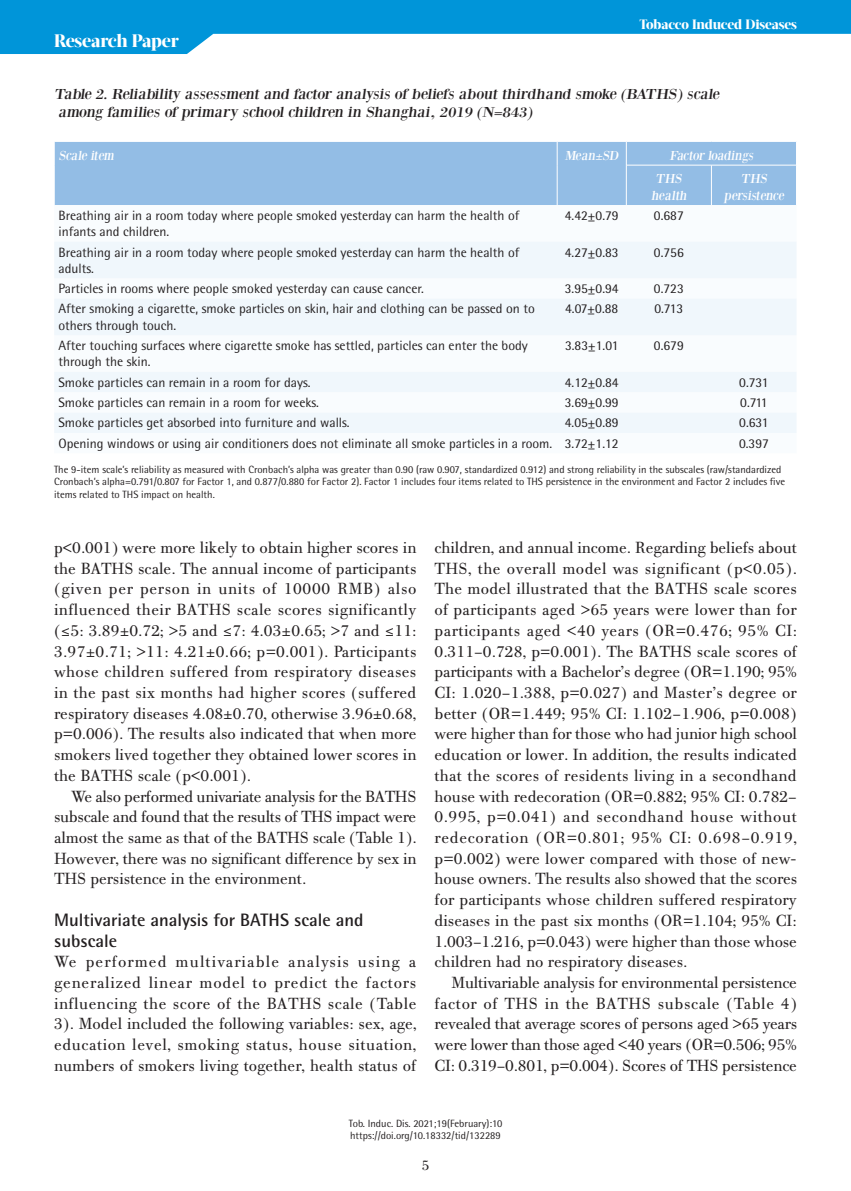
<style>
.page{position:relative;width:851px;height:1191px;background:#fff}
.page>*{position:absolute;margin:0;border:0;box-sizing:border-box;transform-origin:0 0}
.t1{font:700 18px/20.7px "Rotis Semi Sans Hel";color:#231f20}
.t2{font:800 18px "Acta Display W04";letter-spacing:-.01em;color:#fff}
.t3{font:17.25px/20.7px "PF Bodoni Text";color:#231f20;text-align:justify}
.t4{font:15px/18px "Bodoni XT";color:#231f20;scale:1.1 1}
.t5{font:15px "PF Bodoni Text";color:#231f20}
.t6{font:13.5px/16.2px "Rotis Semi Sans Hel";color:#231f20}
.t7{font:13.5px/23.7px "Bodoni XT";color:#fff}
.t8{font:800 13.5px "Acta Display W04";letter-spacing:-.01em;color:#fff}
.t9{font:10.5px/12.6px "Rotis Semi Sans Hel";color:#231f20}
.s1{font-family:"Georgia";font-size:15px}
</style>
<div class="page">
<svg style="left:0;top:0;width:850px;height:54px;fill:#0095d9"></svg>
<div style="left:55px;top:142px;width:741px;height:63px;background:#93bde5"></div>
<svg style="left:54px;top:242px;width:742px;height:191px;fill:#f0f7fc"></svg>
<svg style="left:54px;top:142px;width:1px;height:23px"></svg>
<hr style="left:626px;top:165px;width:85px;height:1px;background:#fff">
<hr style="left:711px;top:165px;width:85px;height:1px;background:#fff">
<svg style="left:557px;top:142px;width:1px;height:23px"></svg>
<svg style="left:626px;top:142px;width:1px;height:23px"></svg>
<hr style="left:557px;top:165px;width:1px;height:40px;background:#fff">
<hr style="left:626px;top:165px;width:1px;height:40px;background:#fff">
<hr style="left:711px;top:165px;width:1px;height:40px;background:#fff">
<p class="t2" style="left:54px;top:30px;width:126px">Research Paper</p>
<p class="t8" style="left:639px;top:17px;width:159px">Tobacco Induced Diseases</p>
<p class="t4" style="left:54px;top:85px;width:608px">Table 2. Reliability assessment and factor analysis of beliefs about thirdhand smoke (BATHS) scale among families of primary school children in Shanghai, 2019 (N=843)</p>
<p class="t7" style="left:58px;top:143px;width:59px">Scale item</p>
<p class="t7" style="left:564px;top:143px;width:58px">Mean±SD</p>
<p class="t7" style="left:655px;top:143px;width:101px;text-indent:14px">Factor loadings<br>THS</p>
<p class="t7" style="left:651px;top:183px;width:39px">health</p>
<p class="t7" style="left:723px;top:171px;width:64px;line-height:16.2px;text-align:center">THS persistence</p>
<p class="t6" style="left:58px;top:207px;width:462px">Breathing air in a room today where people smoked yesterday can harm the health of infants and children.</p>
<p class="t6" style="left:564px;top:207px;width:55px">4.42±0.79</p>
<p class="t6" style="left:654px;top:207px;width:31px">0.687</p>
<p class="t6" style="left:58px;top:244px;width:462px">Breathing air in a room today where people smoked yesterday can harm the health of adults.</p>
<p class="t6" style="left:564px;top:244px;width:55px">4.27±0.83</p>
<p class="t6" style="left:654px;top:244px;width:31px">0.756</p>
<p class="t6" style="left:58px;top:280px;width:367px">Particles in rooms where people smoked yesterday can cause cancer.</p>
<p class="t6" style="left:564px;top:280px;width:55px">3.95±0.94</p>
<p class="t6" style="left:654px;top:280px;width:31px">0.723</p>
<p class="t6" style="left:58px;top:301px;width:478px">After smoking a cigarette, smoke particles on skin, hair and clothing can be passed on to others through touch.</p>
<p class="t6" style="left:565px;top:301px;width:55px">4.07±0.88</p>
<p class="t6" style="left:654px;top:301px;width:30px">0.713</p>
<p class="t6" style="left:58px;top:337px;width:471px">After touching surfaces where cigarette smoke has settled, particles can enter the body through the skin.</p>
<p class="t6" style="left:565px;top:337px;width:55px">3.83±1.01</p>
<p class="t6" style="left:654px;top:337px;width:31px">0.679</p>
<p class="t6" style="left:58px;top:374px;width:253px">Smoke particles can remain in a room for days.</p>
<p class="t6" style="left:564px;top:374px;width:55px">4.12±0.84</p>
<p class="t6" style="left:739px;top:374px;width:31px">0.731</p>
<p class="t6" style="left:58px;top:394px;width:262px">Smoke particles can remain in a room for weeks.</p>
<p class="t6" style="left:564px;top:394px;width:55px">3.69±0.99</p>
<p class="t6" style="left:740px;top:394px;width:29px">0.711</p>
<p class="t6" style="left:58px;top:414px;width:293px">Smoke particles get absorbed into furniture and walls.</p>
<p class="t6" style="left:564px;top:414px;width:55px">4.05±0.89</p>
<p class="t6" style="left:739px;top:414px;width:31px">0.631</p>
<p class="t6" style="left:58px;top:435px;width:561px">Opening windows or using air conditioners does not eliminate all smoke particles in a room. 3.72±1.12</p>
<p class="t6" style="left:739px;top:435px;width:31px">0.397</p>
<p class="t9" style="left:54px;top:462px;width:732px">The 9-item scale’s reliability as measured with Cronbach’s alpha was greater than 0.90 (raw 0.907, standardized 0.912) and strong reliability in the subscales (raw/standardized<br>Cronbach’s alpha=0.791/0.807 for Factor 1, and 0.877/0.880 for Factor 2). Factor 1 includes four items related to THS persistence in the environment and Factor 2 includes five items related to THS impact on health.</p>
<p class="t3" style="left:54px;top:537px;width:364px">p&lt;0.001) were more likely to obtain higher scores in the BATHS scale. The annual income of participants (given per person in units of 10000 RMB) also influenced their BATHS scale scores significantly (<span class="s1">≤</span>5: 3.89<span class="s1">±</span>0.72; &gt;5 and <span class="s1">≤</span>7: 4.03<span class="s1">±</span>0.65; &gt;7 and <span class="s1">≤</span>11:<br>3.97<span class="s1">±</span>0.71; &gt;11: 4.21<span class="s1">±</span>0.66; p=0.001). Participants whose children suffered from respiratory diseases in the past six months had higher scores (suffered respiratory diseases 4.08<span class="s1">±</span>0.70, otherwise 3.96<span class="s1">±</span>0.68, p=0.006). The results also indicated that when more smokers lived together they obtained lower scores in the BATHS scale (p&lt;0.001).</p>
<p class="t3" style="left:54px;top:786px;width:364px;text-indent:17px">We also performed univariate analysis for the BATHS subscale and found that the results of THS impact were almost the same as that of the BATHS scale (Table 1).<br>However, there was no significant difference by sex in THS persistence in the environment.</p>
<p class="t1" style="left:54px;top:909px;width:311px">Multivariate analysis for BATHS scale and subscale</p>
<p class="t3" style="left:54px;top:951px;width:364px">We performed multivariable analysis using a generalized linear model to predict the factors influencing the score of the BATHS scale (Table 3). Model included the following variables: sex, age, education level, smoking status, house situation, numbers of smokers living together, health status of</p>
<p class="t3" style="left:434px;top:537px;width:364px">children, and annual income. Regarding beliefs about THS, the overall model was significant (p&lt;0.05).<br>The model illustrated that the BATHS scale scores of participants aged &gt;65 years were lower than for participants aged &lt;40 years (OR=0.476; 95% CI:<br>0.311–0.728, p=0.001). The BATHS scale scores of participants with a Bachelor’s degree (OR=1.190; 95% CI: 1.020–1.388, p=0.027) and Master’s degree or better (OR=1.449; 95% CI: 1.102–1.906, p=0.008) were higher than for those who had junior high school education or lower. In addition, the results indicated that the scores of residents living in a secondhand house with redecoration (OR=0.882; 95% CI: 0.782– 0.995, p=0.041) and secondhand house without redecoration (OR=0.801; 95% CI: 0.698–0.919, p=0.002) were lower compared with those of new&shy;house owners. The results also showed that the scores for participants whose children suffered respiratory diseases in the past six months (OR=1.104; 95% CI:<br>1.003–1.216, p=0.043) were higher than those whose children had no respiratory diseases.</p>
<p class="t3" style="left:434px;top:972px;width:364px;text-indent:17px">Multivariable analysis for environmental persistence factor of THS in the BATHS subscale (Table 4) revealed that average scores of persons aged &gt;65 years were lower than those aged &lt;40 years (OR=0.506; 95% CI: 0.319–0.801, p=0.004). Scores of THS persistence</p>
<p class="t9" style="left:348px;top:1116px;width:155px">Tob. Induc. Dis. 2021;19(February):10 https://doi.org/10.18332/tid/132289</p>
<p class="t5" style="left:421px;top:1156px;width:9px">5</p>
</div>
